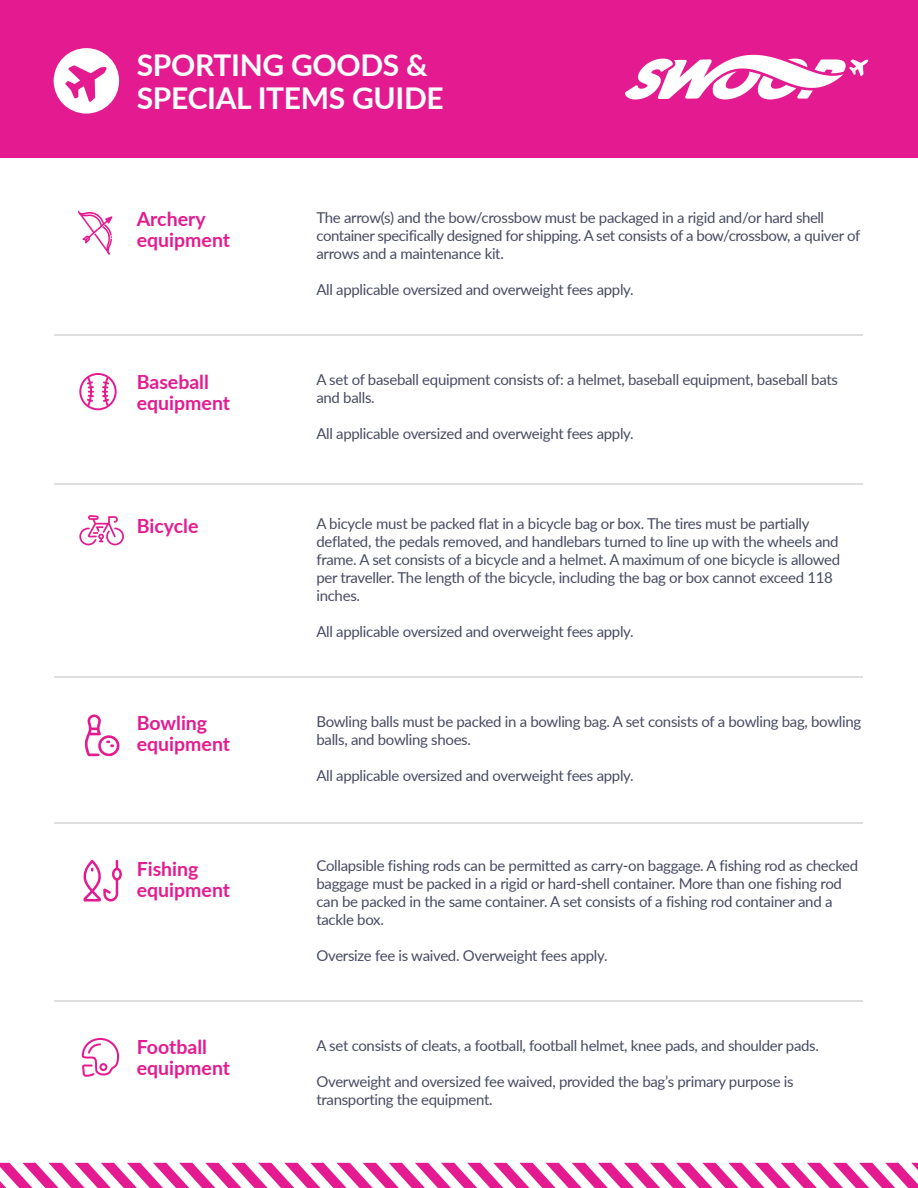
<style>
.page{position:relative;width:918px;height:1188px;background:#fff}
.page>*{position:absolute;margin:0;border:0;box-sizing:border-box;transform-origin:0 0}
.t1{font:700 30px "Lato";letter-spacing:-.01em;color:#fff}
.t2{font:700 19.5px/21px "Lato";color:#e41b90}
.t3{font:15px/18px "Lato";letter-spacing:-.02em;color:#464b62}
</style>
<div class="page">
<div style="left:0;top:0;width:918px;height:158px;background:#e41b90"></div>
<svg style="left:625px;top:55px;width:243px;height:44px"></svg>
<svg style="left:0;top:1163px;width:918px;height:25px"></svg>
<svg style="left:54px;top:48px;width:65px;height:66px"></svg>
<hr style="left:54px;top:484px;width:809px;height:1px;background:#57585a">
<hr style="left:54px;top:335px;width:809px;height:1px;background:#57585a">
<hr style="left:54px;top:676px;width:809px;height:1px;background:#57585a">
<hr style="left:54px;top:823px;width:809px;height:1px;background:#57585a">
<hr style="left:54px;top:1001px;width:809px;height:1px;background:#57585a">
<svg style="left:85px;top:714px;width:34px;height:42px"></svg>
<svg style="left:84px;top:860px;width:38px;height:42px"></svg>
<svg style="left:79px;top:373px;width:38px;height:37px"></svg>
<svg style="left:82px;top:1038px;width:37px;height:39px"></svg>
<svg style="left:79px;top:515px;width:45px;height:30px"></svg>
<svg style="left:78px;top:211px;width:34px;height:44px"></svg>
<p class="t1" style="left:137px;top:43px;width:292px">SPORTING GOODS &amp;</p>
<p class="t1" style="left:137px;top:76px;width:309px">SPECIAL ITEMS GUIDE</p>
<p class="t2" style="left:137px;top:208px;width:95px">Archery equipment</p>
<p class="t3" style="left:316px;top:208px;width:546px">The arrow(s) and the bow/crossbow must be packaged in a rigid and/or hard shell container specifically designed for shipping. A set consists of a bow/crossbow, a quiver of arrows and a maintenance kit.</p>
<p class="t3" style="left:316px;top:280px;width:319px">All applicable oversized and overweight fees apply.</p>
<p class="t2" style="left:137px;top:370px;width:95px">Baseball equipment</p>
<p class="t3" style="left:316px;top:370px;width:523px">A set of baseball equipment consists of: a helmet, baseball equipment, baseball bats and balls.</p>
<p class="t3" style="left:316px;top:424px;width:319px">All applicable oversized and overweight fees apply.</p>
<p class="t2" style="left:137px;top:515px;width:63px">Bicycle</p>
<p class="t3" style="left:316px;top:514px;width:525px">A bicycle must be packed flat in a bicycle bag or box. The tires must be partially deflated, the pedals removed, and handlebars turned to line up with the wheels and frame. A set consists of a bicycle and a helmet. A maximum of one bicycle is allowed per traveller. The length of the bicycle, including the bag or box cannot exceed 118 inches.</p>
<p class="t3" style="left:316px;top:622px;width:319px">All applicable oversized and overweight fees apply.</p>
<p class="t2" style="left:137px;top:712px;width:95px">Bowling equipment</p>
<p class="t3" style="left:316px;top:712px;width:546px">Bowling balls must be packed in a bowling bag. A set consists of a bowling bag, bowling balls, and bowling shoes.</p>
<p class="t3" style="left:316px;top:766px;width:319px">All applicable oversized and overweight fees apply.</p>
<p class="t2" style="left:137px;top:857px;width:95px">Fishing equipment</p>
<p class="t3" style="left:316px;top:856px;width:543px">Collapsible fishing rods can be permitted as carry-on baggage. A fishing rod as checked baggage must be packed in a rigid or hard-shell container. More than one fishing rod can be packed in the same container. A set consists of a fishing rod container and a tackle box.</p>
<p class="t3" style="left:316px;top:946px;width:293px">Oversize fee is waived. Overweight fees apply.</p>
<p class="t2" style="left:137px;top:1035px;width:72px">Football</p>
<p class="t2" style="left:137px;top:1056px;width:95px">equipment</p>
<p class="t3" style="left:316px;top:1036px;width:504px">A set consists of cleats, a football, football helmet, knee pads, and shoulder pads.</p>
<p class="t3" style="left:316px;top:1072px;width:479px">Overweight and oversized fee waived, provided the bag’s primary purpose is transporting the equipment.</p>
</div>
